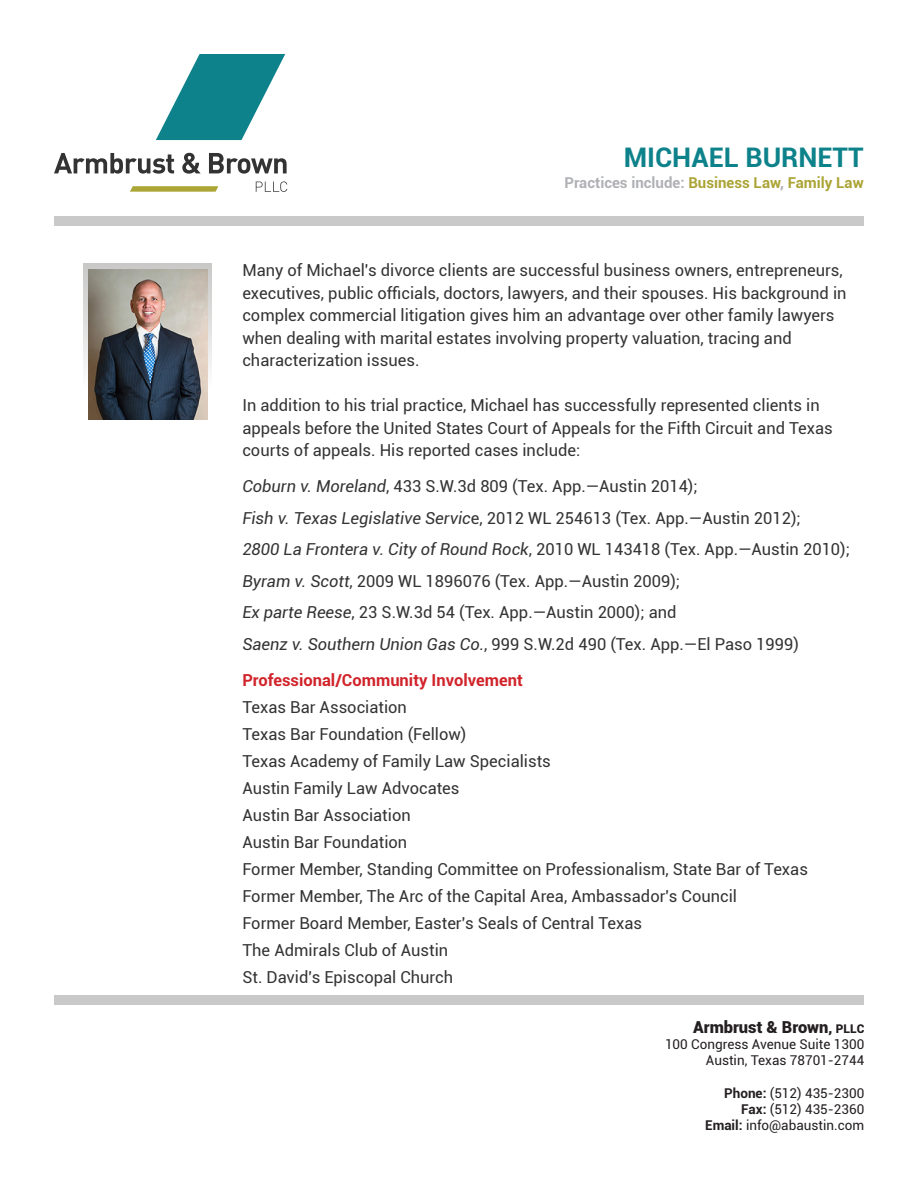
<style>
.page{position:relative;width:918px;height:1188px;background:#fff}
.page>*{position:absolute;margin:0;border:0;box-sizing:border-box;transform-origin:0 0}
.t1{font:700 27px "Roboto";color:#0d828a}
.t2{font:16.5px/22.5px "Roboto";color:#333}
.t3{font:900 16.5px "Roboto";color:#231f20}
.t4{font:700 15px "Roboto";color:#aba436}
.t5{font:13.5px/16.2px "Roboto";color:#231f20;text-align:right}
.s1{color:#b0b1b5}
.s2{font-style:italic}
.s3{font-weight:700;color:#d1232a}
.s4{font-size:13.5px}
.s5{font-size:12px}
.s6{font-weight:700}
</style>
<div class="page">
<svg style="left:156px;top:54px;width:129px;height:86px"></svg>
<svg style="left:130px;top:186px;width:88px;height:6px"></svg>
<svg style="left:256px;top:181px;width:31px;height:11px"></svg>
<svg style="left:54px;top:153px;width:120px;height:21px"></svg>
<svg style="left:182px;top:153px;width:19px;height:21px"></svg>
<svg style="left:209px;top:153px;width:78px;height:21px"></svg>
<div style="left:54px;top:216px;width:810px;height:10px;background:#c9c9c9"></div>
<div style="left:54px;top:995px;width:810px;height:10px;background:#c9c9c9"></div>
<svg style="left:83px;top:264px;width:129px;height:126px;background:#d1cfcc"></svg>
<img style="left:89px;top:270px;width:118px;height:150px">
<h1 class="t1" style="left:624px;top:138px;width:242px">MICHAEL BURNETT</h1>
<p class="t4" style="left:564px;top:172px;width:301px"><span class="s1">Practices include:</span> Business Law<span class="s1">,</span> Family Law</p>
<p class="t2" style="left:242px;top:259px;width:606px">Many of Michael's divorce clients are successful business owners, entrepreneurs, executives, public officials, doctors, lawyers, and their spouses. His background in complex commercial litigation gives him an advantage over other family lawyers when dealing with marital estates involving property valuation, tracing and characterization issues.</p>
<p class="t2" style="left:242px;top:394px;width:592px">In addition to his trial practice, Michael has successfully represented clients in appeals before the United States Court of Appeals for the Fifth Circuit and Texas courts of appeals. His reported cases include:</p>
<p class="t2" style="left:242px;top:475px;width:457px"><span class="s2">Coburn v. Moreland</span>, 433 S.W.3d 809 (Tex. App.—Austin 2014);</p>
<p class="t2" style="left:242px;top:506px;width:560px"><span class="s2">Fish v. Texas Legislative Servic</span>e, 2012 WL 254613 (Tex. App.—Austin 2012);</p>
<p class="t2" style="left:242px;top:538px;width:609px"><span class="s2">2800 La Frontera v. City of Round Rock</span>, 2010 WL 143418 (Tex. App.—Austin 2010);</p>
<p class="t2" style="left:242px;top:569px;width:439px"><span class="s2">Byram v. Scott</span>, 2009 WL 1896076 (Tex. App.—Austin 2009);</p>
<p class="t2" style="left:242px;top:601px;width:436px"><span class="s2">Ex parte Reese</span>, 23 S.W.3d 54 (Tex. App.—Austin 2000); and</p>
<p class="t2" style="left:242px;top:625px;width:558px;line-height:36px"><span class="s2">Saenz v. Southern Union Gas Co.</span>, 999 S.W.2d 490 (Tex. App.—El Paso 1999)<br><span class="s3">Professional/Community Involvement</span></p>
<p class="t2" style="left:242px;top:695px;width:166px">Texas Bar Association</p>
<p class="t2" style="left:242px;top:722px;width:226px">Texas Bar Foundation (Fellow)</p>
<p class="t2" style="left:242px;top:749px;width:310px">Texas Academy of Family Law Specialists</p>
<p class="t2" style="left:242px;top:776px;width:219px">Austin Family Law Advocates</p>
<p class="t2" style="left:242px;top:803px;width:170px">Austin Bar Association</p>
<p class="t2" style="left:242px;top:830px;width:166px">Austin Bar Foundation</p>
<p class="t2" style="left:242px;top:857px;width:567px">Former Member, Standing Committee on Professionalism, State Bar of Texas</p>
<p class="t2" style="left:242px;top:884px;width:496px">Former Member, The Arc of the Capital Area, Ambassador's Council</p>
<p class="t2" style="left:242px;top:911px;width:401px">Former Board Member, Easter's Seals of Central Texas</p>
<p class="t2" style="left:242px;top:938px;width:207px">The Admirals Club of Austin</p>
<p class="t2" style="left:242px;top:965px;width:212px">St. David's Episcopal Church</p>
<p class="t3" style="left:693px;top:1015px;width:173px">Armbrust &amp; Brown<span class="s4">,</span> <span class="s5">PLLC</span></p>
<p class="t5" style="left:665px;top:1036px;width:201px">100 Congress Avenue Suite 1300<br>Austin, Texas 78701-2744</p>
<p class="t5" style="left:705px;top:1084px;width:161px"><span class="s6">Phone:</span> (512) 435-2300<br><span class="s6">Fax:</span> (512) 435-2360<br><span class="s6">Email:</span> info@abaustin.com</p>
</div>
